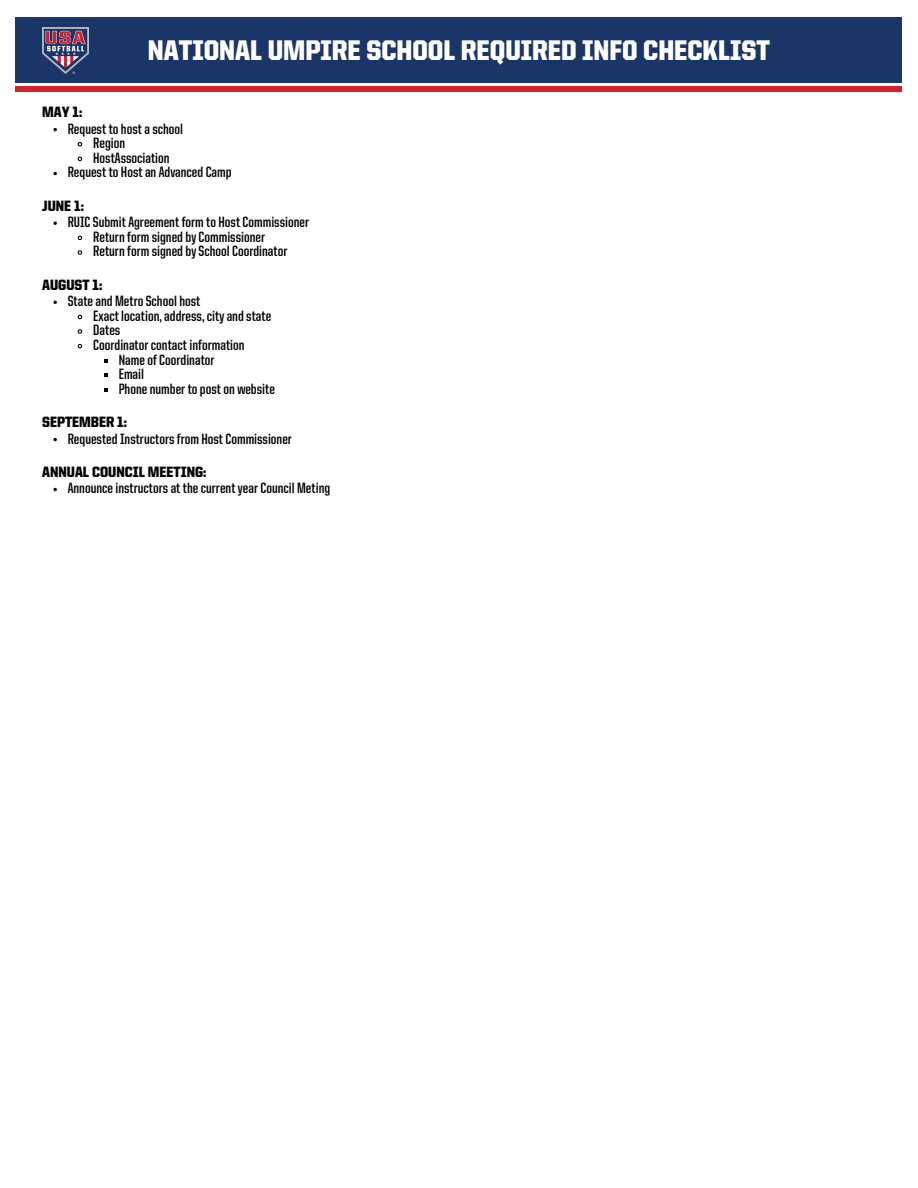
<style>
.page{position:relative;width:918px;height:1188px;background:#fff}
.page>*{position:absolute;margin:0;border:0;box-sizing:border-box;transform-origin:0 0}
.t1{font:900 28.5px "United Sans Semi Cond";color:#fff}
.t2{font:700 15px "United Sans Cond";color:#000}
.t3{font:900 15px "United Sans Semi Cond";color:#000}
</style>
<div class="page">
<div style="left:16px;top:17px;width:886px;height:66px;background:#1a3668"></div>
<div style="left:16px;top:86px;width:886px;height:6px;background:#d2202f"></div>
<img style="left:42px;top:27px;width:46px;height:46px">
<svg style="left:53px;top:128px;width:4px;height:3px"></svg>
<svg style="left:77px;top:142px;width:6px;height:5px"></svg>
<svg style="left:77px;top:156px;width:6px;height:6px"></svg>
<svg style="left:53px;top:172px;width:4px;height:3px"></svg>
<svg style="left:53px;top:222px;width:4px;height:3px"></svg>
<svg style="left:77px;top:235px;width:6px;height:6px"></svg>
<svg style="left:77px;top:250px;width:6px;height:5px"></svg>
<svg style="left:53px;top:301px;width:4px;height:3px"></svg>
<svg style="left:77px;top:314px;width:6px;height:6px"></svg>
<svg style="left:77px;top:329px;width:6px;height:5px"></svg>
<svg style="left:77px;top:343px;width:6px;height:6px"></svg>
<svg style="left:104px;top:388px;width:3px;height:4px"></svg>
<svg style="left:53px;top:438px;width:4px;height:3px"></svg>
<svg style="left:53px;top:488px;width:4px;height:3px"></svg>
<p class="t1" style="left:148px;top:39px;width:624px">NATIONAL UMPIRE SCHOOL REQUIRED INFO CHECKLIST</p>
<p class="t3" style="left:42px;top:106px;width:42px">MAY 1:</p>
<p class="t2" style="left:68px;top:122px;width:117px">Request to host a school</p>
<p class="t2" style="left:93px;top:137px;width:33px">Region</p>
<p class="t2" style="left:93px;top:151px;width:78px">HostAssociation</p>
<p class="t2" style="left:68px;top:166px;width:165px">Request to Host an Advanced Camp</p>
<p class="t3" style="left:42px;top:199px;width:43px">JUNE 1:</p>
<p class="t2" style="left:68px;top:216px;width:243px">RUIC Submit Agreement form to Host Commissioner</p>
<p class="t2" style="left:93px;top:230px;width:173px">Return form signed by Commissioner</p>
<p class="t2" style="left:93px;top:245px;width:196px">Return form signed by School Coordinator</p>
<p class="t3" style="left:42px;top:278px;width:61px">AUGUST 1:</p>
<p class="t2" style="left:68px;top:295px;width:134px">State and Metro School host</p>
<p class="t2" style="left:93px;top:309px;width:180px">Exact location, address, city and state</p>
<p class="t2" style="left:93px;top:324px;width:29px">Dates</p>
<p class="t2" style="left:93px;top:339px;width:153px">Coordinator contact information</p>
<p class="t2" style="left:119px;top:353px;width:97px">Name of Coordinator</p>
<p class="t2" style="left:119px;top:368px;width:27px">Email</p>
<p class="t2" style="left:119px;top:383px;width:158px">Phone number to post on website</p>
<p class="t3" style="left:42px;top:415px;width:86px">SEPTEMBER 1:</p>
<p class="t2" style="left:68px;top:432px;width:226px">Requested Instructors from Host Commissioner</p>
<p class="t3" style="left:42px;top:465px;width:166px">ANNUAL COUNCIL MEETING:</p>
<p class="t2" style="left:68px;top:482px;width:264px">Announce instructors at the current year Council Meting</p>
</div>
